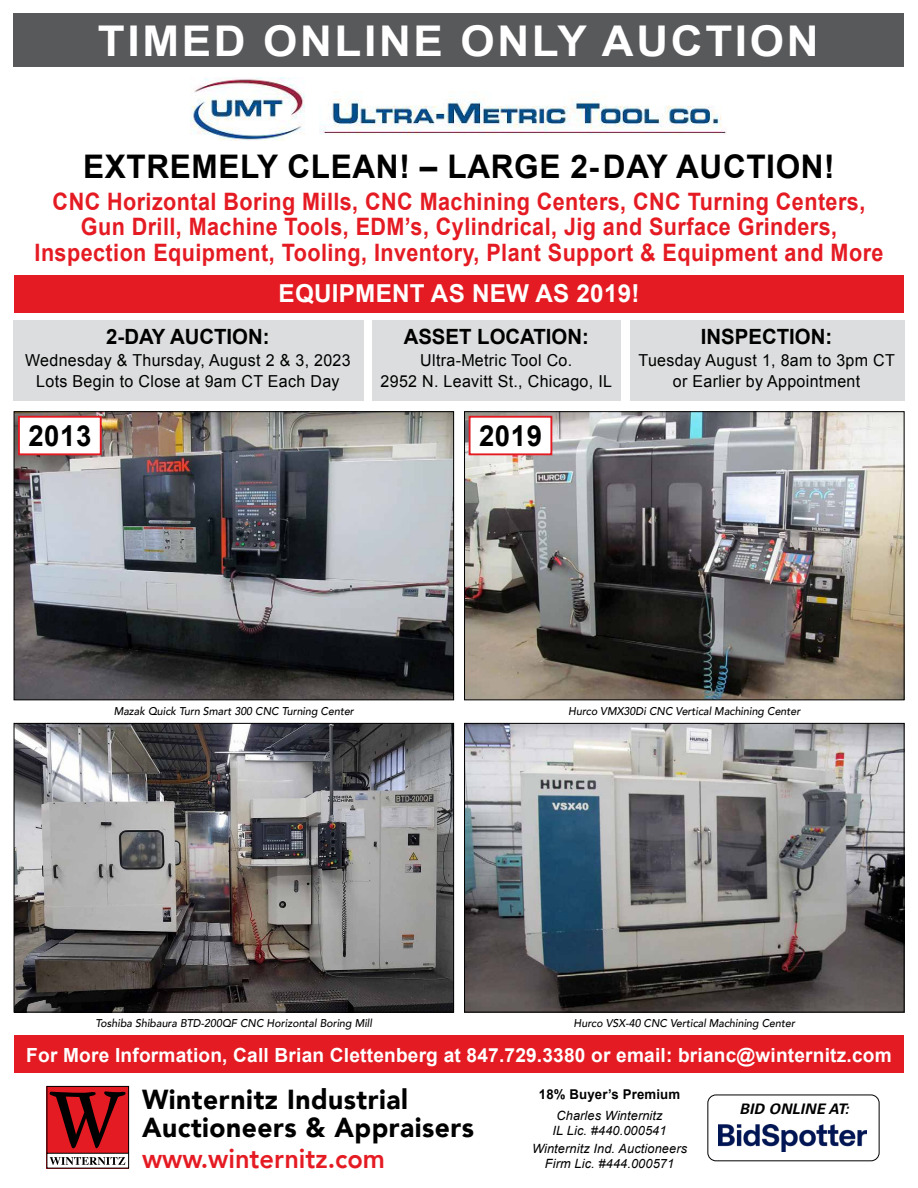
<style>
.page{position:relative;width:918px;height:1188px;background:#fff}
.page>*{position:absolute;margin:0;border:0;box-sizing:border-box;transform-origin:0 0}
.t1{font:700 42.45px "Arial";letter-spacing:.06em;color:#fff;scale:1.04 1}
.t2{font:700 32.55px "Arial";letter-spacing:.02em;color:#000}
.t3{font:700 28.95px "Arial";letter-spacing:.02em;color:#000;scale:.95 1}
.t4{font:900 27.45px/28px "Avenir";letter-spacing:.02em;color:#000;scale:.96 1}
.t5{font:800 27px "Avenir";color:#e51b23;scale:.94 1}
.t6{font:700 24.75px "Arial";letter-spacing:.01em;color:#fff}
.t7{font:700 24px/25.5px "Arial";letter-spacing:.02em;color:#e51b23;text-align:center;scale:.9 1}
.t8{font:700 21px "Arial";color:#000}
.t9{font:700 19.5px "Arial";letter-spacing:.01em;color:#fff}
.t10{font:16.5px/20.2px "Arial";letter-spacing:.02em;color:#000;text-align:center}
.t11{font:italic 700 14.55px "Univers";letter-spacing:.02em;color:#000}
.t12{font:700 13.5px "Arial";letter-spacing:.01em;color:#000}
.t13{font:italic 12.75px/15.3px "Arial";letter-spacing:.01em;color:#000;text-align:center}
.t14{font:italic 500 11.25px "Avenir";color:#000;scale:.95 1}
</style>
<div class="page">
<svg style="left:46px;top:1086px;width:83px;height:83px;background:#a33034"></svg>
<div style="left:14px;top:14px;width:890px;height:53px;background:#58595b"></div>
<img style="left:190px;top:77px;width:536px;height:64px">
<div style="left:630px;top:320px;width:274px;height:80px;background:#dcddde"></div>
<div style="left:14px;top:320px;width:350px;height:80px;background:#dcddde"></div>
<div style="left:373px;top:320px;width:248px;height:80px;background:#dcddde"></div>
<div style="left:14px;top:275px;width:890px;height:37px;background:#e51b23"></div>
<div style="left:707px;top:1094px;width:173px;height:67px;border:1px solid #000;border-radius:8px"></div>
<img style="left:719px;top:1124px;width:148px;height:28px">
<img style="left:16px;top:413px;width:436px;height:285px">
<div style="left:14px;top:411px;width:440px;height:289px;border:1px solid #000"></div>
<img style="left:466px;top:413px;width:436px;height:285px">
<div style="left:464px;top:411px;width:440px;height:289px;border:1px solid #000"></div>
<img style="left:16px;top:725px;width:436px;height:285px">
<div style="left:14px;top:723px;width:440px;height:289px;border:1px solid #000"></div>
<img style="left:466px;top:725px;width:436px;height:285px">
<div style="left:464px;top:723px;width:440px;height:289px;border:1px solid #000"></div>
<div style="left:18px;top:416px;width:84px;height:39px;background:#fff;border:2px solid #e51b23"></div>
<div style="left:469px;top:416px;width:83px;height:39px;background:#fff;border:2px solid #e51b23"></div>
<div style="left:14px;top:1035px;width:890px;height:37px;background:#e51b23"></div>
<h1 class="t1" style="left:98px;top:13px;width:694px">TIMED ONLINE ONLY AUCTION</h1>
<h2 class="t2" style="left:83px;top:145px;width:753px">EXTREMELY CLEAN! – LARGE 2-DAY AUCTION!</h2>
<p class="t7" style="left:35px;top:189px;width:945px">CNC Horizontal Boring Mills, CNC Machining Centers, CNC Turning Centers,<br>Gun Drill, Machine Tools, EDM’s, Cylindrical, Jig and Surface Grinders,<br>Inspection Equipment, Tooling, Inventory, Plant Support &amp; Equipment and More</p>
<p class="t6" style="left:279px;top:277px;width:362px">EQUIPMENT AS NEW AS 2019!</p>
<p class="t8" style="left:106px;top:323px;width:165px">2-DAY AUCTION:</p>
<p class="t10" style="left:25px;top:351px;width:327px">Wednesday &amp; Thursday, August 2 &amp; 3, 2023<br>Lots Begin to Close at 9am CT Each Day</p>
<p class="t8" style="left:404px;top:323px;width:187px">ASSET LOCATION:</p>
<p class="t10" style="left:381px;top:351px;width:233px">Ultra-Metric Tool Co.<br>2952 N. Leavitt St., Chicago, IL</p>
<p class="t3" style="left:28px;top:417px;width:68px">2013</p>
<p class="t3" style="left:479px;top:417px;width:68px">2019</p>
<p class="t8" style="left:701px;top:323px;width:133px">INSPECTION:</p>
<p class="t10" style="left:639px;top:351px;width:258px">Tuesday August 1, 8am to 3pm CT or Earlier by Appointment</p>
<p class="t14" style="left:114px;top:704px;width:254px">Mazak Quick Turn Smart 300 CNC Turning Center</p>
<p class="t14" style="left:568px;top:704px;width:246px">Hurco VMX30Di CNC Vertical Machining Center</p>
<p class="t14" style="left:96px;top:1016px;width:293px">Toshiba Shibaura BTD-200QF CNC Horizontal Boring Mill</p>
<p class="t14" style="left:574px;top:1016px;width:234px">Hurco VSX-40 CNC Vertical Machining Center</p>
<p class="t9" style="left:26px;top:1042px;width:867px">For More Information, Call Brian Clettenberg at 847.729.3380 or email: brianc@winternitz.com</p>
<p class="t4" style="left:142px;top:1084px;width:347px">Winternitz Industrial<br>Auctioneers &amp; Appraisers</p>
<p class="t5" style="left:142px;top:1137px;width:260px">www.winternitz.com</p>
<p class="t12" style="left:539px;top:1085px;width:143px">18% Buyer’s Premium</p>
<p class="t13" style="left:553px;top:1108px;width:116px">Charles Winternitz<br>IL Lic. #440.000541</p>
<p class="t13" style="left:532px;top:1141px;width:157px">Winternitz Ind. Auctioneers<br>Firm Lic. #444.000571</p>
<p class="t11" style="left:739px;top:1101px;width:111px">BID ONLINE AT:</p>
</div>
